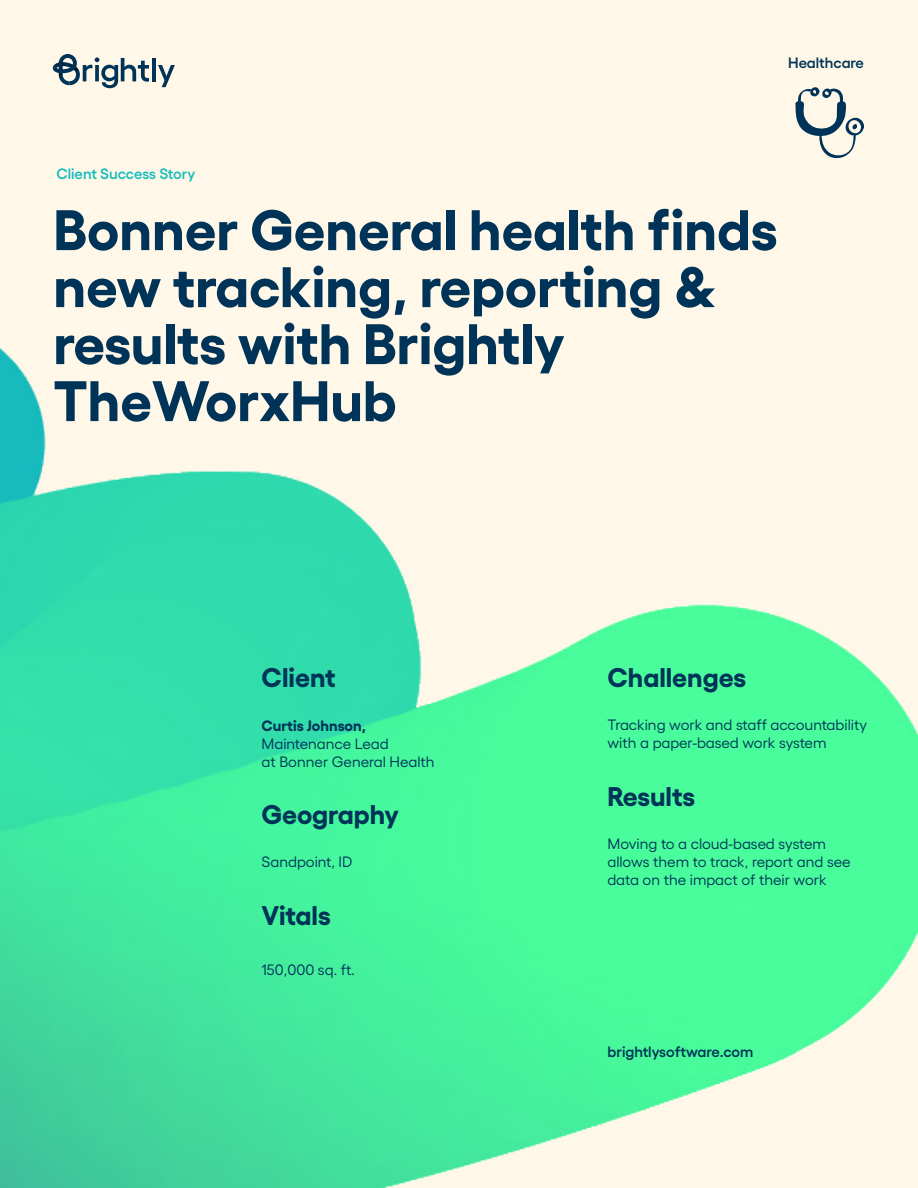
<style>
.page{position:relative;width:918px;height:1188px;background:#fff}
.page>*{position:absolute;margin:0;border:0;box-sizing:border-box;transform-origin:0 0}
.t1{font:700 57px/57px "Yellix";color:#003358}
.t2{font:700 27px "Yellix";color:#003358}
.t3{font:15px/18px "Yellix";color:#003358}
.t4{font:600 15px "Yellix";color:#003358}
.t5{font:600 15px "Yellix";color:#17bcbe}
.t6{font:700 15px "Yellix";color:#003358}
</style>
<div class="page">
<div style="left:0;top:0;width:918px;height:321px;background:#fff8e8"></div>
<img style="left:0;top:321px;width:918px;height:867px">
<svg style="left:795px;top:87px;width:69px;height:74px;background:#c4cac6"></svg>
<svg style="left:53px;top:54px;width:24px;height:31px"></svg>
<svg style="left:83px;top:57px;width:66px;height:31px;background:#abb7b8"></svg>
<hr style="left:152px;top:58px;width:4px;height:23px;background:#003358">
<svg style="left:158px;top:65px;width:17px;height:22px"></svg>
<p class="t4" style="left:788px;top:51px;width:77px">Healthcare</p>
<p class="t5" style="left:56px;top:162px;width:140px">Client Success Story</p>
<h1 class="t1" style="left:53px;top:195px;width:726px">Bonner General health finds new tracking, reporting &amp; results with Brightly<br>TheWorxHub</h1>
<h2 class="t2" style="left:262px;top:656px;width:76px">Client</h2>
<p class="t6" style="left:262px;top:713px;width:106px">Curtis Johnson,</p>
<p class="t3" style="left:262px;top:733px;width:175px">Maintenance Lead<br>at Bonner General Health</p>
<h2 class="t2" style="left:262px;top:793px;width:139px">Geography</h2>
<p class="t3" style="left:262px;top:852px;width:92px">Sandpoint, ID</p>
<h2 class="t2" style="left:262px;top:894px;width:71px">Vitals</h2>
<p class="t3" style="left:262px;top:960px;width:95px">150,000 sq. ft.</p>
<h2 class="t2" style="left:608px;top:656px;width:140px">Challenges</h2>
<p class="t3" style="left:608px;top:714px;width:261px">Tracking work and staff accountability with a paper-based work system</p>
<h2 class="t2" style="left:608px;top:774px;width:89px">Results</h2>
<p class="t3" style="left:608px;top:833px;width:245px">Moving to a cloud-based system allows them to track, report and see data on the impact of their work</p>
<p class="t4" style="left:608px;top:1040px;width:147px">brightlysoftware.com</p>
</div>
